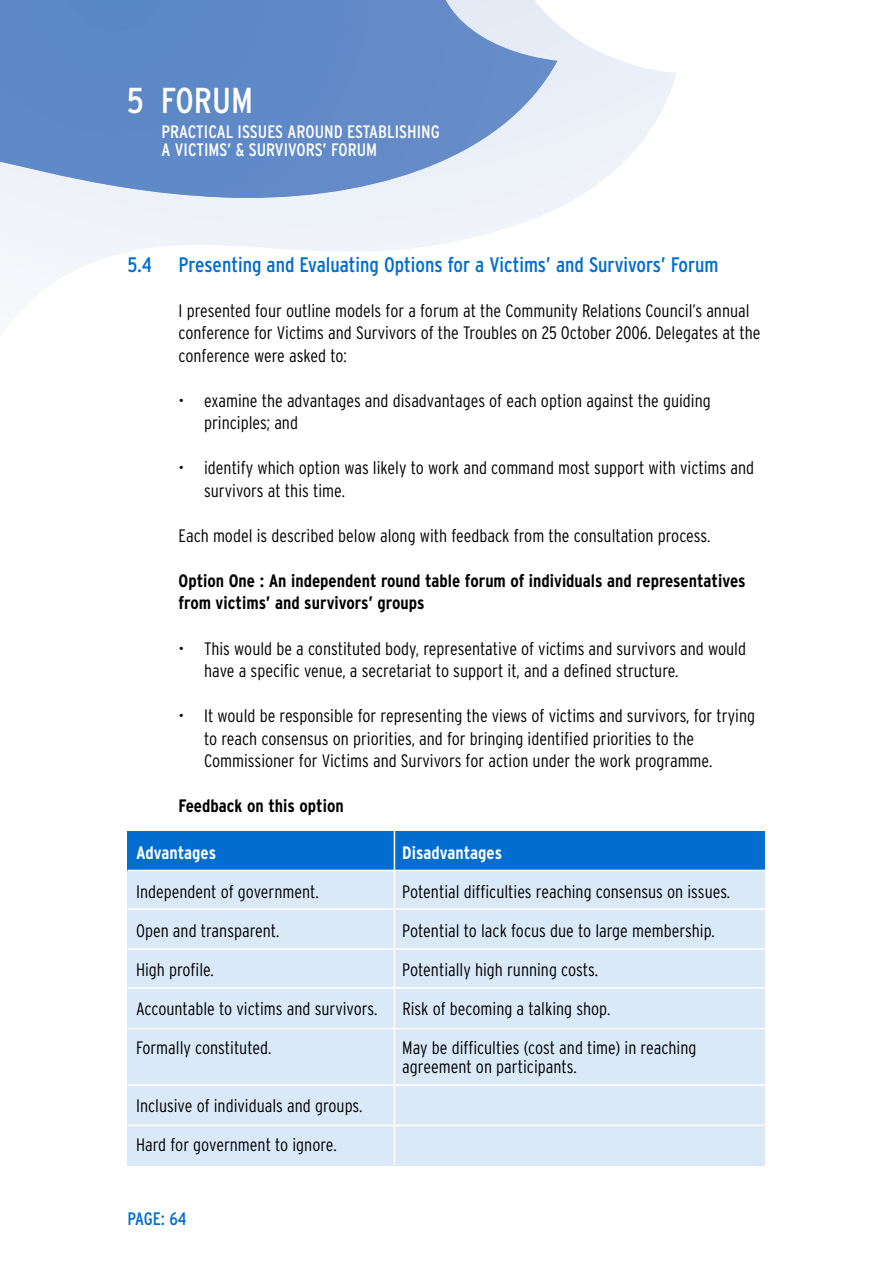
<style>
.page{position:relative;width:893px;height:1263px;background:#fff}
.page>*{position:absolute;margin:0;border:0;box-sizing:border-box;transform-origin:0 0}
.t1{font:condensed 36px "Interstate";letter-spacing:-.005em;color:#fff}
.t2{font:condensed 21px "Interstate";color:#006dcf}
.t3{font:300 condensed 18px/22.5px "Interstate";color:#000}
.t4{font:700 condensed 18px/22.5px "Interstate";color:#000}
.t5{font:condensed 18px/18px "Interstate";color:#fff}
.t6{font:700 condensed 18px "Interstate";color:#fff}
.t7{font:condensed 18px "Interstate";letter-spacing:-.005em;color:#006dcf}
</style>
<div class="page">
<svg style="left:0;top:24px;width:676px;height:265px"></svg>
<svg style="left:0;top:0;width:557px;height:203px;background:#7a9dd0"></svg>
<div style="left:128px;top:865px;width:637px;height:300px;background:#d9e9f8"></div>
<div style="left:128px;top:832px;width:637px;height:39px;background:#006dcf"></div>
<hr style="left:394px;top:831px;width:1px;height:334px;background:#fff">
<hr style="left:128px;top:870px;width:637px;height:1px;background:#fff">
<hr style="left:128px;top:908px;width:637px;height:2px;background:#fff">
<hr style="left:128px;top:948px;width:637px;height:2px;background:#fff">
<hr style="left:128px;top:987px;width:637px;height:1px;background:#fff">
<hr style="left:128px;top:1028px;width:637px;height:1px;background:#fff">
<hr style="left:128px;top:1084px;width:637px;height:2px;background:#fff">
<hr style="left:128px;top:1124px;width:637px;height:2px;background:#fff">
<h1 class="t1" style="left:127px;top:80px;width:128px">5 FORUM</h1>
<p class="t5" style="left:162px;top:123px;width:280px">PRACTICAL ISSUES AROUND ESTABLISHING<br>A VICTIMS’ &amp; SURVIVORS’ FORUM</p>
<p class="t2" style="left:128px;top:252px;width:26px">5.4</p>
<p class="t2" style="left:179px;top:252px;width:541px">Presenting and Evaluating Options for a Victims’ and Survivors’ Forum</p>
<p class="t3" style="left:179px;top:299px;width:583px">I presented four outline models for a forum at the Community Relations Council’s annual conference for Victims and Survivors of the Troubles on 25 October 2006. Delegates at the conference were asked to:</p>
<p class="t3" style="left:204px;top:389px;width:508px;text-indent:-26px">• examine the advantages and disadvantages of each option against the guiding principles; and</p>
<p class="t3" style="left:204px;top:457px;width:552px;text-indent:-26px">• identify which option was likely to work and command most support with victims and survivors at this time.</p>
<p class="t3" style="left:179px;top:524px;width:533px">Each model is described below along with feedback from the consultation process.</p>
<p class="t4" style="left:179px;top:569px;width:568px">Option One : An independent round table forum of individuals and representatives from victims’ and survivors’ groups</p>
<p class="t3" style="left:204px;top:637px;width:543px;text-indent:-26px">• This would be a constituted body, representative of victims and survivors and would have a specific venue, a secretariat to support it, and a defined structure.</p>
<p class="t3" style="left:204px;top:704px;width:552px;text-indent:-26px">• It would be responsible for representing the views of victims and survivors, for trying to reach consensus on priorities, and for bringing identified priorities to the<br>Commissioner for Victims and Survivors for action under the work programme.</p>
<p class="t4" style="left:179px;top:794px;width:167px">Feedback on this option</p>
<p class="t6" style="left:136px;top:842px;width:82px">Advantages</p>
<p class="t6" style="left:402px;top:842px;width:101px">Disadvantages</p>
<p class="t3" style="left:136px;top:880px;width:184px">Independent of government.</p>
<p class="t3" style="left:402px;top:880px;width:329px">Potential difficulties reaching consensus on issues.</p>
<p class="t3" style="left:136px;top:919px;width:145px">Open and transparent.</p>
<p class="t3" style="left:402px;top:919px;width:314px">Potential to lack focus due to large membership.</p>
<p class="t3" style="left:136px;top:958px;width:79px">High profile.</p>
<p class="t3" style="left:402px;top:958px;width:197px">Potentially high running costs.</p>
<p class="t3" style="left:136px;top:997px;width:243px">Accountable to victims and survivors.</p>
<p class="t3" style="left:402px;top:997px;width:210px">Risk of becoming a talking shop.</p>
<p class="t3" style="left:136px;top:1036px;width:137px">Formally constituted.</p>
<p class="t3" style="left:402px;top:1038px;width:296px;line-height:19.5px">May be difficulties (cost and time) in reaching agreement on participants.</p>
<p class="t3" style="left:136px;top:1086px;width:228px;line-height:39px">Inclusive of individuals and groups.<br>Hard for government to ignore.</p>
<p class="t7" style="left:127px;top:1209px;width:61px">PAGE: 64</p>
</div>
